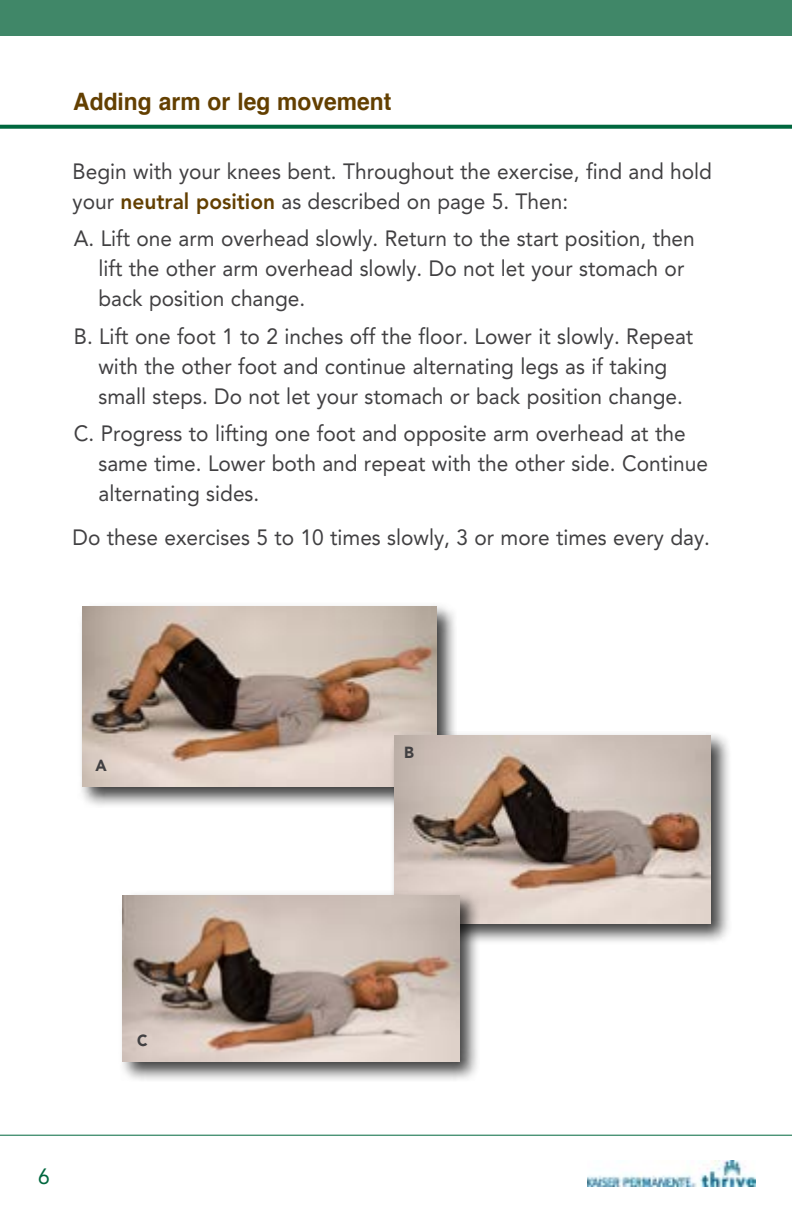
<style>
.page{position:relative;width:792px;height:1224px;background:#fff}
.page>*{position:absolute;margin:0;border:0;box-sizing:border-box;transform-origin:0 0}
.Heading_4{font:700 24px "Helvetica";color:#633f00;scale:.95 1}
.body{font:22px/30px "Avenir";color:#414042;scale:.95 1}
.t1{font:22px "Avenir";color:#00673e;scale:.95 1}
.t2{font:900 16px "Avenir";color:#414042;scale:.95 1}
.s1{font-weight:800;color:#633f00}
</style>
<div class="page">
<hr style="left:0;top:1135px;width:792px;height:1px;background:#00673e">
<svg style="left:0;top:125px;width:792px;height:4px;background:#12714b"></svg>
<div style="left:77px;top:602px;width:380px;height:206px;background:#000;opacity:.75"></div>
<img style="left:82px;top:607px;width:355px;height:180px">
<div style="left:390px;top:731px;width:342px;height:214px;background:#000;opacity:.75"></div>
<img style="left:394px;top:735px;width:317px;height:189px">
<div style="left:118px;top:890px;width:362px;height:192px;background:#000;opacity:.75"></div>
<img style="left:123px;top:895px;width:336px;height:166px">
<img style="left:587px;top:1161px;width:169px;height:26px">
<div style="left:0;top:0;width:792px;height:36px;background:#408768"></div>
<h4 class="Heading_4" style="left:73px;top:82px;width:336px">Adding arm or leg movement</h4>
<p class="body" style="left:73px;top:157px;width:675px">Begin with your knees bent. Throughout the exercise, find and hold your <span class="s1">neutral position</span> as described on page 5. Then:</p>
<p class="body" style="left:98px;top:224px;width:629px;text-indent:-25px">A. Lift one arm overhead slowly. Return to the start position, then lift the other arm overhead slowly. Do not let your stomach or back position change.</p>
<p class="body" style="left:98px;top:321px;width:628px;text-indent:-25px">B. Lift one foot 1 to 2 inches off the floor. Lower it slowly. Repeat with the other foot and continue alternating legs as if taking small steps. Do not let your stomach or back position change.</p>
<p class="body" style="left:98px;top:418px;width:643px;text-indent:-25px">C. Progress to lifting one foot and opposite arm overhead at the same time. Lower both and repeat with the other side. Continue alternating sides.</p>
<p class="body" style="left:73px;top:523px;width:672px">Do these exercises 5 to 10 times slowly, 3 or more times every day.</p>
<p class="t2" style="left:95px;top:756px;width:13px">A</p>
<p class="t2" style="left:404px;top:743px;width:12px">B</p>
<p class="t1" style="left:38px;top:1164px;width:14px">6</p>
<p class="t2" style="left:137px;top:1031px;width:12px">C</p>
</div>
